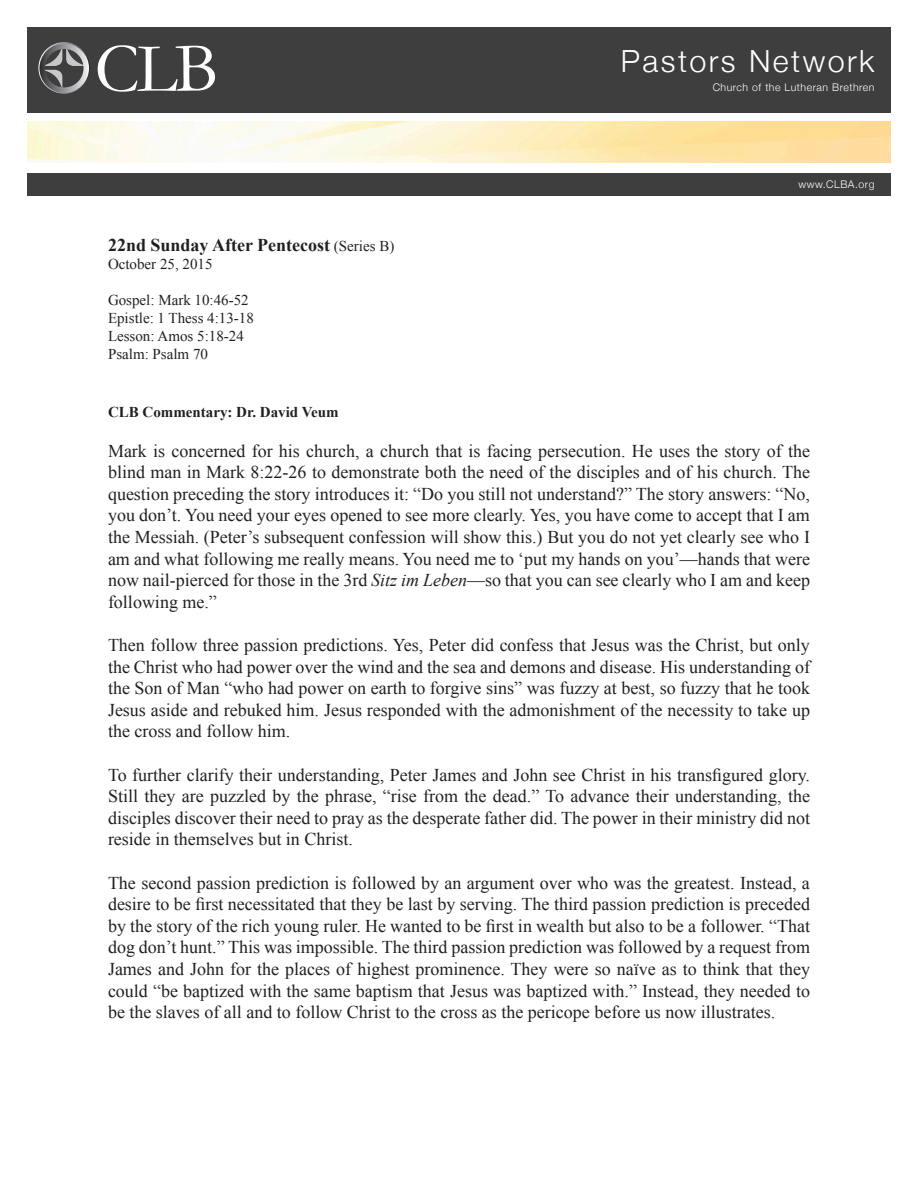
<style>
.page{position:relative;width:918px;height:1188px;background:#fff}
.page>*{position:absolute;margin:0;border:0;box-sizing:border-box;transform-origin:0 0}
.t1{font:70.95px "Garamond";color:#fff}
.t2{font:300 30.6px "Helvetica Neue";letter-spacing:.08em;color:#fff}
.t3{font:18px/21.6px "Times New Roman";color:#231f20;text-align:justify}
.t4{font:700 18px "Times New Roman";color:#231f20}
.t5{font:15px "Times New Roman";color:#231f20}
.t6{font:700 15px "Times New Roman";color:#231f20}
.t7{font:300 10.5px "Helvetica Neue";letter-spacing:.05em;color:#fff}
.s1{font-weight:400;font-size:15px}
.s2{font-style:italic}
</style>
<div class="page">
<div style="left:27px;top:27px;width:864px;height:86px;background:#3e3e3f"></div>
<svg style="left:45px;top:49px;width:38px;height:38px"></svg>
<div style="left:38px;top:42px;width:52px;height:52px;border:6px solid #fff;border-radius:50%"></div>
<div style="left:39px;top:43px;width:50px;height:50px;border:5px solid #fff;border-radius:50%"></div>
<div style="left:27px;top:173px;width:864px;height:22px;background:#3e3e3f"></div>
<p class="t1" style="left:95px;top:26px;width:125px">CLB</p>
<p class="t4" style="left:108px;top:232px;width:288px">22nd Sunday After Pentecost <span class="s1">(Series B)</span></p>
<p class="t5" style="left:108px;top:254px;width:106px">October 25, 2015</p>
<p class="t5" style="left:108px;top:290px;width:142px">Gospel: Mark 10:46-52</p>
<p class="t5" style="left:108px;top:308px;width:147px">Epistle: 1 Thess 4:13-18</p>
<p class="t5" style="left:108px;top:326px;width:137px">Lesson: Amos 5:18-24</p>
<p class="t5" style="left:108px;top:344px;width:102px">Psalm: Psalm 70</p>
<p class="t2" style="left:621px;top:37px;width:255px">Pastors Network</p>
<p class="t7" style="left:713px;top:79px;width:163px">Church of the Lutheran Brethren</p>
<p class="t7" style="left:798px;top:176px;width:78px">www.CLBA.org</p>
<p class="t6" style="left:108px;top:402px;width:232px">CLB Commentary: Dr. David Veum</p>
<p class="t3" style="left:108px;top:439px;width:704px">Mark is concerned for his church, a church that is facing persecution. He uses the story of the blind man in Mark 8:22-26 to demonstrate both the need of the disciples and of his church. The question preceding the story introduces it: “Do you still not understand?” The story answers: “No, you don’t. You need your eyes opened to see more clearly. Yes, you have come to accept that I am the Messiah. (Peter’s subsequent confession will show this.) But you do not yet clearly see who I am and what following me really means. You need me to ‘put my hands on you’—hands that were now nail-pierced for those in the 3rd <span class="s2">Sitz im Leben</span>—so that you can see clearly who I am and keep following me.”</p>
<p class="t3" style="left:108px;top:634px;width:704px">Then follow three passion predictions. Yes, Peter did confess that Jesus was the Christ, but only the Christ who had power over the wind and the sea and demons and disease. His understanding of the Son of Man “who had power on earth to forgive sins” was fuzzy at best, so fuzzy that he took Jesus aside and rebuked him. Jesus responded with the admonishment of the necessity to take up the cross and follow him.</p>
<p class="t3" style="left:108px;top:763px;width:704px">To further clarify their understanding, Peter James and John see Christ in his transfigured glory.<br>Still they are puzzled by the phrase, “rise from the dead.” To advance their understanding, the disciples discover their need to pray as the desperate father did. The power in their ministry did not reside in themselves but in Christ.</p>
<p class="t3" style="left:108px;top:871px;width:704px">The second passion prediction is followed by an argument over who was the greatest. Instead, a desire to be first necessitated that they be last by serving. The third passion prediction is preceded by the story of the rich young ruler. He wanted to be first in wealth but also to be a follower. “That dog don’t hunt.” This was impossible. The third passion prediction was followed by a request from James and John for the places of highest prominence. They were so naïve as to think that they could “be baptized with the same baptism that Jesus was baptized with.” Instead, they needed to be the slaves of all and to follow Christ to the cross as the pericope before us now illustrates.</p>
</div>
